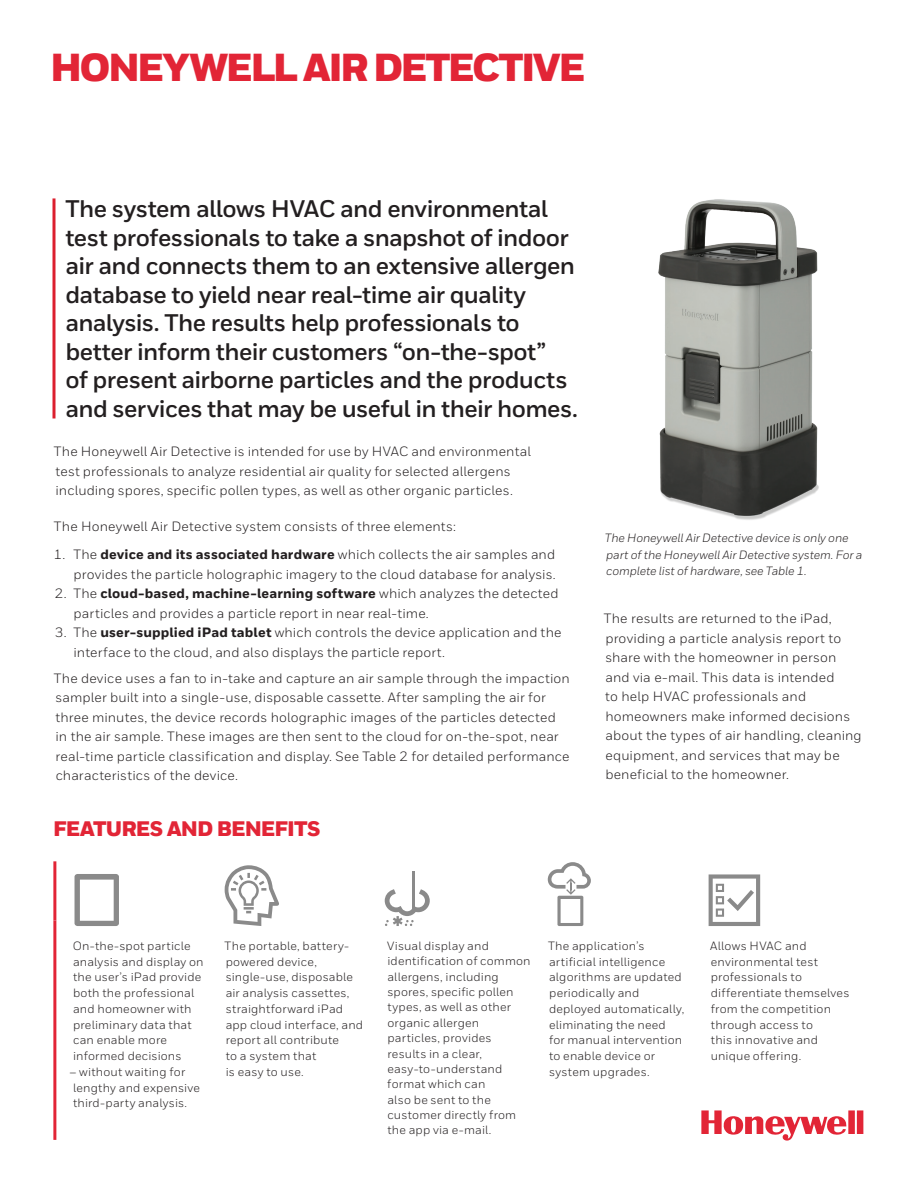
<style>
.page{position:relative;width:918px;height:1188px;background:#fff}
.page>*{position:absolute;margin:0;border:0;box-sizing:border-box;transform-origin:0 0}
.Title_50_40__T{font:900 39px "Honeywell Sans";letter-spacing:-.065em;color:#e22536}
.Intro_Body{font:700 24px/28.5px "Honeywell Sans";letter-spacing:-.025em;color:#231f20}
.Datasheet__Feature_H{font:900 21px "Honeywell Sans";letter-spacing:-.04em;color:#e22536}
._10_Inside__Body_Tex{font:13.5px/19.5px "Honeywell Sans";letter-spacing:.01em;color:#231f20}
.Features_copy{font:13.5px/19.5px "Honeywell Sans";letter-spacing:.01em;color:#231f20}
.Intro_Body-2{font:13.5px/19.5px "Honeywell Sans";letter-spacing:.01em;color:#231f20}
.Datasheet__Feature_B{font:12px/15.8px "Honeywell Sans";letter-spacing:.015em;color:#231f20}
.Caption__8_11{font:italic 12px/16.5px "Honeywell Sans";letter-spacing:-.005em;color:#231f20}
.s1{font-weight:800}
</style>
<div class="page">
<img style="left:658px;top:199px;width:161px;height:321px">
<svg style="left:701px;top:1110px;width:162px;height:31px"></svg>
<hr style="left:53px;top:861px;width:3px;height:59px;background:#e22536">
<hr style="left:53px;top:920px;width:3px;height:220px;background:#e22536">
<svg style="left:52px;top:198px;width:4px;height:220px"></svg>
<svg style="left:75px;top:874px;width:44px;height:52px"></svg>
<svg style="left:225px;top:865px;width:54px;height:61px"></svg>
<hr style="left:412px;top:871px;width:3px;height:38px;background:#8a8a8a">
<svg style="left:385px;top:889px;width:45px;height:37px"></svg>
<svg style="left:548px;top:862px;width:43px;height:64px"></svg>
<svg style="left:709px;top:874px;width:51px;height:52px"></svg>
<p class="Title_50_40__T" style="left:50px;top:44px;width:537px">HONEYWELL AIR DETECTIVE</p>
<p class="Intro_Body" style="left:65px;top:195px;width:514px">The system allows HVAC and environmental test professionals to take a snapshot of indoor air and connects them to an extensive allergen database to yield near real-time air quality analysis. The results help professionals to better inform their customers “on-the-spot”<br>of present airborne particles and the products and services that may be useful in their homes.</p>
<p class="Intro_Body-2" style="left:54px;top:442px;width:478px">The Honeywell Air Detective is intended for use by HVAC and environmental test professionals to analyze residential air quality for selected allergens including spores, specific pollen types, as well as other organic particles.</p>
<p class="_10_Inside__Body_Tex" style="left:54px;top:517px;width:404px">The Honeywell Air Detective system consists of three elements:</p>
<p class="Features_copy" style="left:54px;top:545px;width:503px;text-align:right">1. The <span class="s1">device and its associated hardware</span> which collects the air samples and provides the particle holographic imagery to the cloud database for analysis.</p>
<p class="Features_copy" style="left:74px;top:584px;width:487px;text-indent:-19px">2. The <span class="s1">cloud-based, machine-learning software</span> which analyzes the detected particles and provides a particle report in near real-time.</p>
<p class="Features_copy" style="left:74px;top:623px;width:489px;text-indent:-19px">3. The <span class="s1">user-supplied iPad tablet</span> which controls the device application and the interface to the cloud, and also displays the particle report.</p>
<p class="_10_Inside__Body_Tex" style="left:54px;top:669px;width:517px">The device uses a fan to in-take and capture an air sample through the impaction sampler built into a single-use, disposable cassette. After sampling the air for three minutes, the device records holographic images of the particles detected<br>in the air sample. These images are then sent to the cloud for on-the-spot, near real-time particle classification and display. See Table 2 for detailed performance characteristics of the device.</p>
<p class="Datasheet__Feature_H" style="left:53px;top:816px;width:269px">FEATURES AND BENEFITS</p>
<p class="Caption__8_11" style="left:605px;top:530px;width:259px">The Honeywell Air Detective device is only one part of the Honeywell Air Detective system. For a complete list of hardware, see Table 1.</p>
<p class="_10_Inside__Body_Tex" style="left:604px;top:609px;width:259px">The results are returned to the iPad, providing a particle analysis report to share with the homeowner in person and via e-mail. This data is intended<br>to help HVAC professionals and homeowners make informed decisions about the types of air handling, cleaning equipment, and services that may be beneficial to the homeowner.</p>
<p class="Datasheet__Feature_B" style="left:73px;top:938px;width:132px">On-the-spot particle analysis and display on the user’s iPad provide both the professional and homeowner with preliminary data that can enable more informed decisions</p>
<p class="Datasheet__Feature_B" style="left:73px;top:1064px;width:128px;text-indent:-4px">– without waiting for lengthy and expensive third-party analysis.</p>
<p class="Datasheet__Feature_B" style="left:225px;top:938px;width:140px">The portable, battery&shy;powered device, single-use, disposable air analysis cassettes, straightforward iPad app cloud interface, and report all contribute<br>to a system that<br>is easy to use.</p>
<p class="Datasheet__Feature_B" style="left:387px;top:938px;width:145px;line-height:15.3px">Visual display and identification of common allergens, including spores, specific pollen types, as well as other organic allergen particles, provides results in a clear, easy-to-understand format which can<br>also be sent to the customer directly from the app via e-mail.</p>
<p class="Datasheet__Feature_B" style="left:548px;top:938px;width:138px">The application’s artificial intelligence algorithms are updated periodically and deployed automatically, eliminating the need<br>for manual intervention to enable device or system upgrades.</p>
<p class="Datasheet__Feature_B" style="left:710px;top:938px;width:141px">Allows HVAC and environmental test professionals to differentiate themselves from the competition through access to<br>this innovative and unique offering.</p>
</div>
